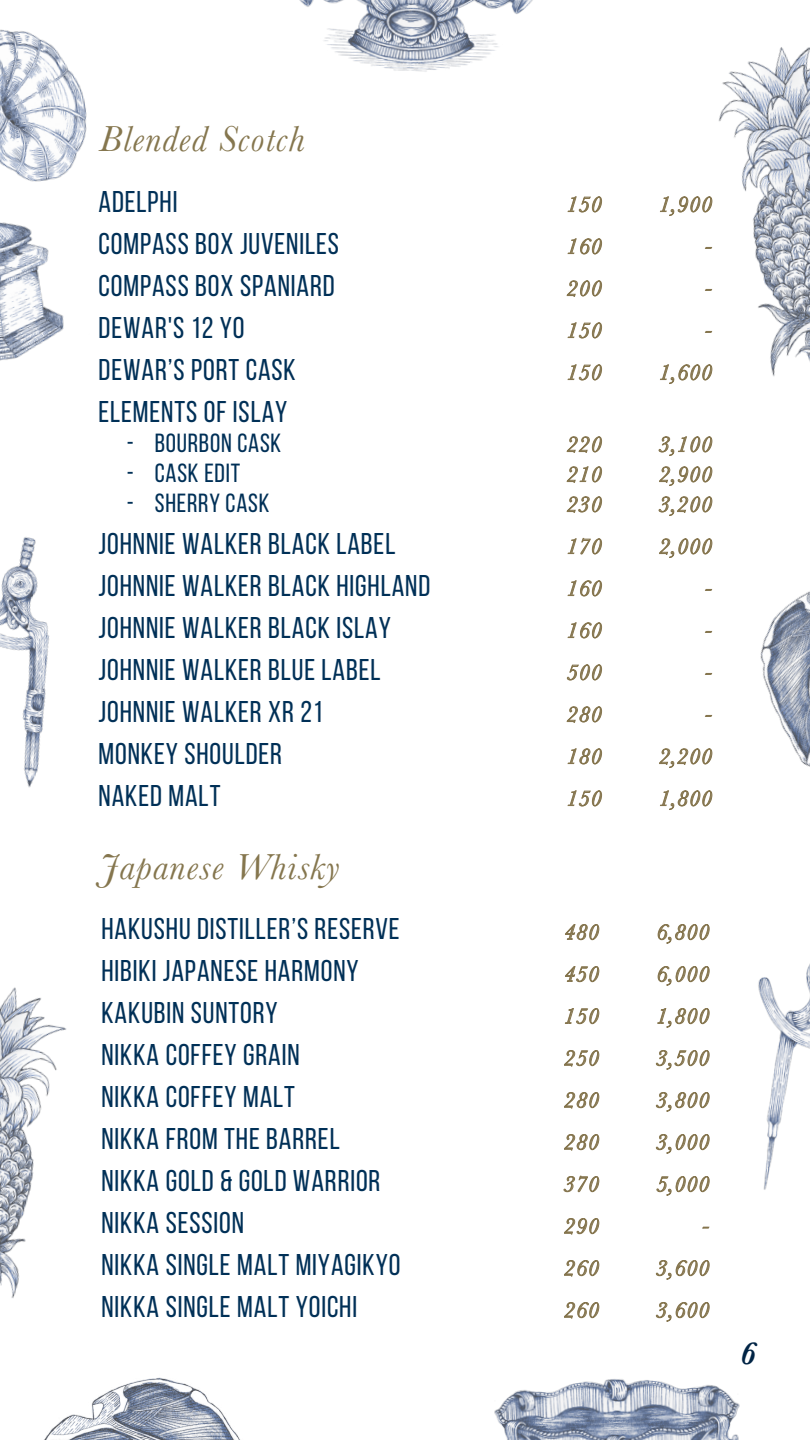
<style>
.page{position:relative;width:810px;height:1440px;background:#fff}
.page>*{position:absolute;margin:0;border:0;box-sizing:border-box;transform-origin:0 0}
.t1{font:italic 37.5px "Baskerville";letter-spacing:.03em;color:#85764e}
.t2{font:italic 600 33px "Baskerville";color:#002445;scale:.95 1}
.t3{font:30px/42px "Bebas Neue";letter-spacing:.03em;color:#003057}
.t4{font:26.25px "Bebas Neue";letter-spacing:.03em;color:#003057}
.t5{font:italic 22.5px/42px "Baskerville";letter-spacing:.03em;color:#85754e;text-align:justify}
</style>
<div class="page">
<img style="left:758px;top:964px;width:52px;height:226px">
<img style="left:712px;top:47px;width:98px;height:393px">
<img style="left:0;top:987px;width:66px;height:311px">
<img style="left:299px;top:0;width:234px;height:72px">
<img style="left:494px;top:1379px;width:246px;height:61px">
<img style="left:712px;top:499px;width:98px;height:299px">
<img style="left:0;top:537px;width:49px;height:251px">
<img style="left:0;top:29px;width:87px;height:332px">
<img style="left:44px;top:1377px;width:196px;height:63px">
<svg style="left:567px;top:196px;width:35px;height:16px"></svg>
<svg style="left:567px;top:238px;width:35px;height:17px"></svg>
<svg style="left:567px;top:280px;width:35px;height:17px"></svg>
<svg style="left:567px;top:322px;width:35px;height:16px"></svg>
<svg style="left:567px;top:364px;width:35px;height:16px"></svg>
<svg style="left:567px;top:436px;width:35px;height:17px"></svg>
<svg style="left:567px;top:466px;width:35px;height:17px"></svg>
<svg style="left:567px;top:496px;width:35px;height:17px"></svg>
<svg style="left:567px;top:538px;width:35px;height:16px"></svg>
<svg style="left:567px;top:580px;width:35px;height:17px"></svg>
<svg style="left:567px;top:622px;width:35px;height:17px"></svg>
<svg style="left:567px;top:664px;width:35px;height:16px"></svg>
<svg style="left:567px;top:706px;width:35px;height:17px"></svg>
<svg style="left:567px;top:748px;width:35px;height:16px"></svg>
<svg style="left:567px;top:790px;width:35px;height:16px"></svg>
<svg style="left:660px;top:196px;width:52px;height:20px"></svg>
<svg style="left:705px;top:247px;width:7px;height:2px"></svg>
<svg style="left:705px;top:289px;width:7px;height:2px"></svg>
<svg style="left:705px;top:331px;width:7px;height:2px"></svg>
<svg style="left:660px;top:364px;width:52px;height:20px"></svg>
<svg style="left:659px;top:436px;width:53px;height:20px"></svg>
<svg style="left:659px;top:466px;width:53px;height:20px"></svg>
<svg style="left:659px;top:496px;width:53px;height:20px"></svg>
<svg style="left:659px;top:538px;width:53px;height:20px"></svg>
<svg style="left:705px;top:589px;width:7px;height:2px"></svg>
<svg style="left:705px;top:631px;width:7px;height:2px"></svg>
<svg style="left:705px;top:673px;width:7px;height:2px"></svg>
<svg style="left:705px;top:715px;width:7px;height:2px"></svg>
<svg style="left:659px;top:748px;width:53px;height:20px"></svg>
<svg style="left:660px;top:790px;width:52px;height:20px"></svg>
<svg style="left:565px;top:924px;width:34px;height:16px"></svg>
<svg style="left:565px;top:966px;width:34px;height:16px"></svg>
<svg style="left:565px;top:1008px;width:34px;height:16px"></svg>
<svg style="left:564px;top:1050px;width:35px;height:17px"></svg>
<svg style="left:564px;top:1092px;width:35px;height:17px"></svg>
<svg style="left:564px;top:1134px;width:35px;height:17px"></svg>
<svg style="left:564px;top:1176px;width:35px;height:16px"></svg>
<svg style="left:564px;top:1218px;width:35px;height:17px"></svg>
<svg style="left:564px;top:1260px;width:35px;height:17px"></svg>
<svg style="left:564px;top:1302px;width:35px;height:17px"></svg>
<svg style="left:658px;top:924px;width:52px;height:20px"></svg>
<svg style="left:658px;top:966px;width:52px;height:20px"></svg>
<svg style="left:657px;top:1008px;width:53px;height:20px"></svg>
<svg style="left:656px;top:1050px;width:54px;height:20px"></svg>
<svg style="left:656px;top:1092px;width:54px;height:20px"></svg>
<svg style="left:656px;top:1134px;width:54px;height:20px"></svg>
<svg style="left:656px;top:1176px;width:54px;height:20px"></svg>
<svg style="left:702px;top:1227px;width:8px;height:2px"></svg>
<svg style="left:656px;top:1260px;width:54px;height:20px"></svg>
<svg style="left:656px;top:1302px;width:54px;height:20px"></svg>
<p class="t1" style="left:99px;top:114px;width:207px">Blended Scotch</p>
<p class="t3" style="left:99px;top:180px;width:242px">ADELPHI<br>COMPASS BOX JUVENILES<br>COMPASS BOX SPANIARD<br>DEWAR'S 12 YO<br>DEWAR’S PORT CASK<br>ELEMENTS OF ISLAY</p>
<p class="t4" style="left:127px;top:428px;width:156px">- BOURBON CASK</p>
<p class="t4" style="left:127px;top:458px;width:115px">- CASK EDIT</p>
<p class="t4" style="left:127px;top:488px;width:144px">- SHERRY CASK</p>
<p class="t3" style="left:99px;top:522px;width:333px">JOHNNIE WALKER BLACK LABEL<br>JOHNNIE WALKER BLACK HIGHLAND<br>JOHNNIE WALKER BLACK ISLAY<br>JOHNNIE WALKER BLUE LABEL<br>JOHNNIE WALKER XR 21<br>MONKEY SHOULDER<br>NAKED MALT</p>
<p class="t1" style="left:101px;top:842px;width:241px">Japanese Whisky</p>
<p class="t3" style="left:101px;top:908px;width:301px">HAKUSHU DISTILLER’S RESERVE<br>HIBIKI JAPANESE HARMONY<br>KAKUBIN SUNTORY<br>NIKKA COFFEY GRAIN<br>NIKKA COFFEY MALT<br>NIKKA FROM THE BARREL<br>NIKKA GOLD &amp; GOLD WARRIOR<br>NIKKA SESSION<br>NIKKA SINGLE MALT MIYAGIKYO<br>NIKKA SINGLE MALT YOICHI</p>
<p class="t5" style="left:567px;top:183px;width:37px">150<br>160<br>200<br>150<br>150</p>
<p class="t5" style="left:567px;top:429px;width:37px;line-height:30px">220<br>210<br>230</p>
<p class="t5" style="left:567px;top:525px;width:37px">170<br>160<br>160<br>500<br>280<br>180<br>150</p>
<p class="t5" style="left:659px;top:183px;width:55px;text-align:right">1,900 -<br>-<br>-<br>1,600</p>
<p class="t5" style="left:659px;top:429px;width:55px;line-height:30px">3,100<br>2,900<br>3,200</p>
<p class="t5" style="left:659px;top:525px;width:55px;text-align:right">2,000 -<br>-<br>-<br>-<br>2,200<br>1,800</p>
<p class="t5" style="left:564px;top:911px;width:37px">480<br>450<br>150<br>250<br>280<br>280<br>370<br>290<br>260<br>260</p>
<p class="t5" style="left:656px;top:911px;width:55px">6,800<br>6,000<br>1,800<br>3,500<br>3,800<br>3,000<br>5,000</p>
<p class="t5" style="left:656px;top:1247px;width:55px">3,600<br>3,600</p>
<p class="t2" style="left:740px;top:1330px;width:18px">6</p>
</div>
